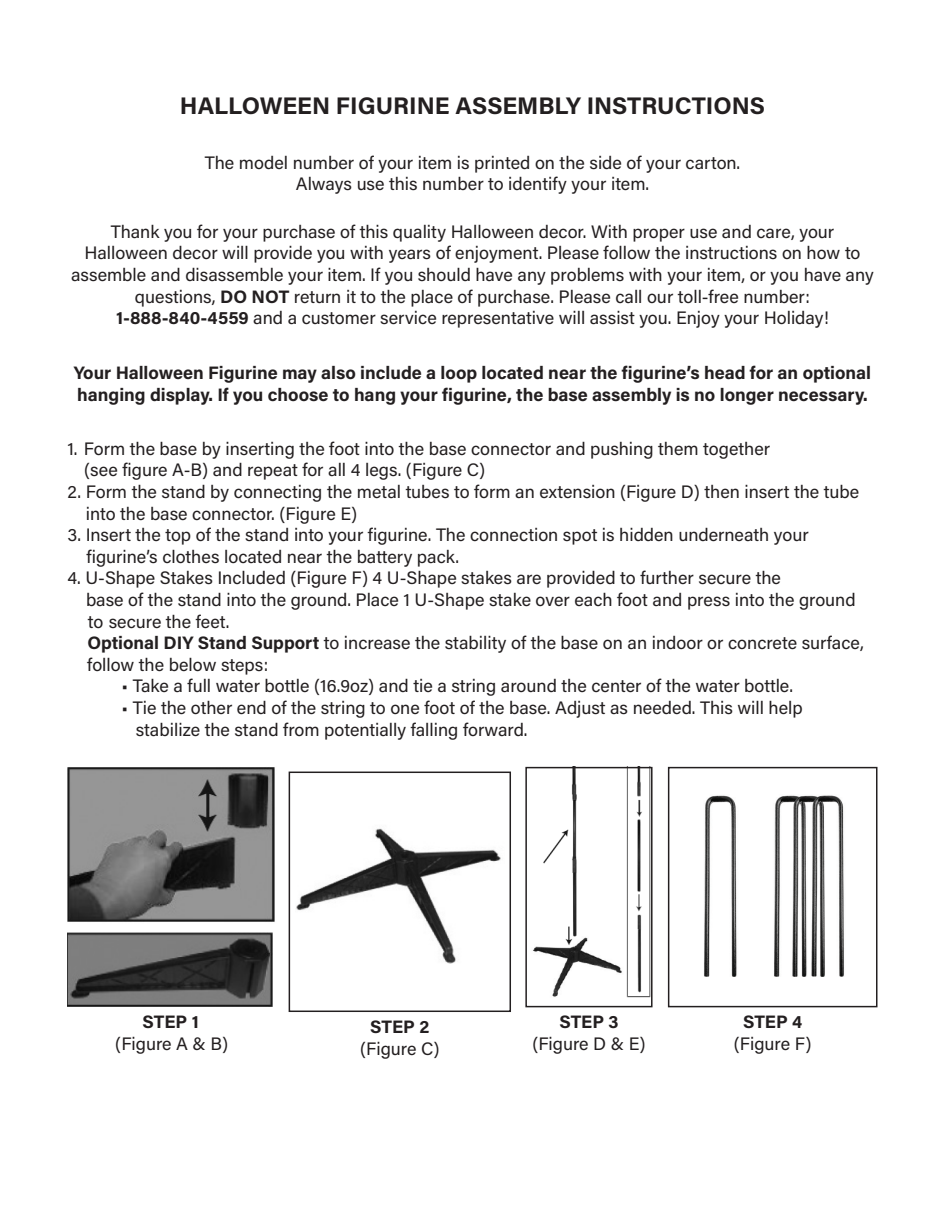
<style>
.page{position:relative;width:945px;height:1215px;background:#fff}
.page>*{position:absolute;margin:0;border:0;box-sizing:border-box;transform-origin:0 0}
.t1{font:700 24px "Acumin Pro";color:#231f20}
.t2{font:18px/21.6px "Acumin Pro";color:#231f20}
.t3{font:700 18px/21.6px "Acumin Pro";color:#231f20}
.s1{font-weight:700}
.s2{color:#fff}
</style>
<div class="page">
<img style="left:296px;top:828px;width:205px;height:135px">
<img style="left:533px;top:770px;width:117px;height:228px">
<div style="left:289px;top:772px;width:222px;height:240px;border:2px solid #231f20"></div>
<div style="left:525px;top:767px;width:128px;height:240px;border:2px solid #231f20"></div>
<img style="left:704px;top:795px;width:140px;height:182px">
<div style="left:668px;top:767px;width:210px;height:240px;border:2px solid #231f20"></div>
<img style="left:68px;top:767px;width:207px;height:240px">
<p class="t1" style="left:180px;top:88px;width:587px">HALLOWEEN FIGURINE ASSEMBLY INSTRUCTIONS</p>
<p class="t2" style="left:205px;top:151px;width:537px">The model number of your item is printed on the side of your carton.</p>
<p class="t2" style="left:296px;top:172px;width:355px">Always use this number to identify your item.</p>
<p class="t2" style="left:71px;top:220px;width:804px;text-align:center">Thank you for your purchase of this quality Halloween decor. With proper use and care, your Halloween decor will provide you with years of enjoyment. Please follow the instructions on how to assemble and disassemble your item. If you should have any problems with your item, or you have any questions, <span class="s1">DO NOT</span> return it to the place of purchase. Please call our toll-free number:</p>
<p class="t2" style="left:116px;top:306px;width:714px"><span class="s1">1-888-840-4559</span> and a customer service representative will assist you. Enjoy your Holiday!</p>
<p class="t3" style="left:74px;top:361px;width:799px">Your Halloween Figurine may also include a loop located near the figurine’s head for an optional hanging display. If you choose to hang your figurine, the base assembly is no longer necessary.</p>
<p class="t2" style="left:68px;top:437px;width:704px">1. Form the base by inserting the foot into the base connector and pushing them together</p>
<p class="t2" style="left:84px;top:459px;width:402px">(see figure A-B) and repeat for all 4 legs. (Figure C)</p>
<p class="t2" style="left:86px;top:480px;width:775px;text-indent:-18px">2. Form the stand by connecting the metal tubes to form an extension (Figure D) then insert the tube into the base connector. (Figure E)</p>
<p class="t2" style="left:87px;top:523px;width:724px;text-indent:-19px">3. Insert the top of the stand into your figurine. The connection spot is hidden underneath your figurine’s clothes located near the battery pack.</p>
<p class="t2" style="left:68px;top:567px;width:715px">4. U-Shape Stakes Included (Figure F) 4 U-Shape stakes are provided to further secure the</p>
<p class="t2" style="left:86px;top:588px;width:771px">base of the stand into the ground. Place 1 U-Shape stake over each foot and press into the ground</p>
<p class="t2" style="left:68px;top:610px;width:164px"><span class="s2">w</span> to secure the feet.</p>
<p class="t2" style="left:68px;top:631px;width:798px;text-indent:20px"><span class="s1">Optional DIY Stand Support</span> to increase the stability of the base on an indoor or concrete surface, <span class="s2">w</span> follow the below steps:</p>
<p class="t2" style="left:122px;top:675px;width:673px">• Take a full water bottle (16.9oz) and tie a string around the center of the water bottle.</p>
<p class="t2" style="left:122px;top:696px;width:683px">• Tie the other end of the string to one foot of the base. Adjust as needed. This will help</p>
<p class="t2" style="left:136px;top:718px;width:393px">stabilize the stand from potentially falling forward.</p>
<p class="t3" style="left:143px;top:1011px;width:58px">STEP 1</p>
<p class="t2" style="left:115px;top:1032px;width:114px">(Figure A &amp; B)</p>
<p class="t3" style="left:370px;top:1015px;width:61px">STEP 2</p>
<p class="t3" style="left:559px;top:1011px;width:61px">STEP 3</p>
<p class="t2" style="left:360px;top:1037px;width:81px">(Figure C)</p>
<p class="t2" style="left:532px;top:1032px;width:115px">(Figure D &amp; E)</p>
<p class="t3" style="left:743px;top:1011px;width:61px">STEP 4</p>
<p class="t2" style="left:734px;top:1032px;width:79px">(Figure F)</p>
</div>
